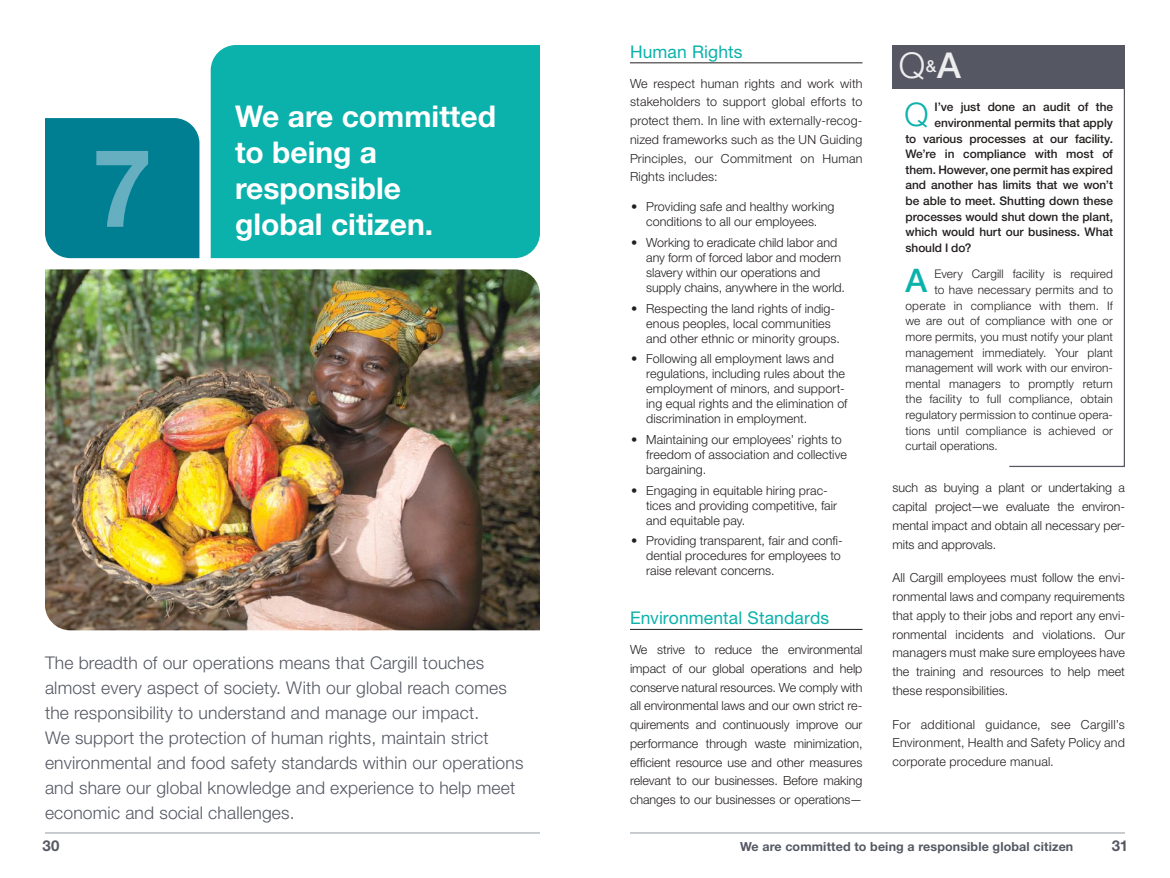
<style>
.page{position:relative;width:1170px;height:878px;background:#fff}
.page>*{position:absolute;margin:0;border:0;box-sizing:border-box;transform-origin:0 0}
.t1{font:700 108.25px "Helvetica Neue LT Std";color:#6db3c5}
.t2{font:300 35.62px "Helvetica Neue LT Std";color:#fff}
.t3{font:300 32.5px "Helvetica Neue LT Std";color:#0bb1ab}
.t4{font:500 32.5px "Helvetica Neue LT Std";color:#0bb1ab}
.t5{font:700 30px/36px "Helvetica Neue LT Std";color:#fff}
.t6{font:300 17.5px/25px "Helvetica Neue LT Std";letter-spacing:.01em;color:#555863}
.t7{font:17.5px "Helvetica Neue LT Std";letter-spacing:.005em;color:#0bb1ab}
.t8{font:700 15px "Helvetica Neue LT Std";color:#555863}
.t9{font:300 12.5px/18.8px "Helvetica Neue LT Std";letter-spacing:.005em;color:#241f1f}
.t10{font:700 12.5px "Helvetica Neue LT Std";letter-spacing:.01em;color:#555863}
.t11{font:300 11.88px "Helvetica Neue LT Std";letter-spacing:.01em;color:#241f1f}
.t12{font:500 11.88px "Helvetica Neue LT Std";letter-spacing:-.005em;color:#241f1f}
.s1{font-weight:500}
</style>
<div class="page">
<hr style="left:45px;top:832px;width:495px;height:1px;background:#959ba4">
<hr style="left:630px;top:832px;width:495px;height:1px;background:#959ba4">
<hr style="left:630px;top:62px;width:232px;height:1px;background:#241f1f">
<hr style="left:630px;top:629px;width:232px;height:1px;background:#241f1f">
<div style="left:211px;top:45px;width:329px;height:213px;background:#0bb1ab"></div>
<div style="left:45px;top:118px;width:154px;height:140px;background:#007f93"></div>
<img style="left:45px;top:269px;width:495px;height:361px">
<div style="left:892px;top:45px;width:233px;height:43px;background:#555863"></div>
<svg style="left:1008px;top:88px;width:117px;height:379px"></svg>
<h1 class="t1" style="left:92px;top:121px;width:62px">7</h1>
<h3 class="t5" style="left:235px;top:97px;width:263px">We are committed to being a responsible global citizen.</h3>
<p class="t6" style="left:45px;top:649px;width:480px">The breadth of our operations means that Cargill touches almost every aspect of society. With our global reach comes the responsibility to understand and manage our impact.<br>We support the protection of human rights, maintain strict environmental and food safety standards within our operations and share our global knowledge and experience to help meet economic and social challenges.</p>
<h3 class="t7" style="left:630px;top:41px;width:114px">Human Rights</h3>
<p class="t9" style="left:630px;top:73px;width:234px;text-align:justify">We respect human rights and work with stakeholders to support global efforts to protect them. In line with externally-recog&shy;nized frameworks such as the UN Guiding Principles, our Commitment on Human Rights includes:</p>
<p class="t9" style="left:631px;top:199px;width:205px;line-height:15px;text-align:center">• Providing safe and healthy working conditions to all our employees.</p>
<p class="t9" style="left:646px;top:235px;width:200px;line-height:15px;text-indent:-15px">• Working to eradicate child labor and any form of forced labor and modern slavery within our operations and supply chains, anywhere in the world.</p>
<p class="t9" style="left:646px;top:300px;width:195px;line-height:15px;text-indent:-15px">• Respecting the land rights of indig&shy;enous peoples, local communities and other ethnic or minority groups.</p>
<p class="t9" style="left:646px;top:351px;width:203px;line-height:15px;text-indent:-15px">• Following all employment laws and regulations, including rules about the employment of minors, and support&shy;ing equal rights and the elimination of discrimination in employment.</p>
<p class="t9" style="left:646px;top:432px;width:202px;line-height:15px;text-indent:-15px">• Maintaining our employees’ rights to freedom of association and collective bargaining.</p>
<p class="t9" style="left:646px;top:482px;width:192px;line-height:15px;text-indent:-15px">• Engaging in equitable hiring prac&shy;tices and providing competitive, fair and equitable pay.</p>
<p class="t9" style="left:646px;top:533px;width:198px;line-height:15px;text-indent:-15px">• Providing transparent, fair and confi&shy;dential procedures for employees to raise relevant concerns.</p>
<h3 class="t7" style="left:630px;top:607px;width:201px">Environmental Standards</h3>
<p class="t9" style="left:630px;top:640px;width:234px;text-align:justify">We strive to reduce the environmental impact of our global operations and help conserve natural resources. We comply with all environmental laws and our own strict re&shy;quirements and continuously improve our performance through waste minimization, efficient resource use and other measures relevant to our businesses. Before making changes to our businesses or operations—</p>
<h2 class="t2" style="left:898px;top:43px;width:64px">Q<sup>&amp;</sup><span class="s1">A</span></h2>
<p class="t12" style="left:935px;top:100px;width:180px">I’ve just done an audit of the</p>
<p class="t12" style="left:935px;top:116px;width:180px">environmental permits that apply</p>
<p class="t12" style="left:906px;top:131px;width:209px">to various processes at our facility.</p>
<p class="t12" style="left:906px;top:147px;width:209px">We’re in compliance with most of</p>
<p class="t12" style="left:906px;top:162px;width:209px">them. However, one permit has expired</p>
<p class="t12" style="left:906px;top:178px;width:209px">and another has limits that we won’t</p>
<p class="t12" style="left:906px;top:194px;width:209px">be able to meet. Shutting down these</p>
<p class="t12" style="left:906px;top:209px;width:209px">processes would shut down the plant,</p>
<p class="t12" style="left:906px;top:225px;width:209px">which would hurt our business. What</p>
<p class="t12" style="left:906px;top:241px;width:67px">should I do?</p>
<p class="t11" style="left:934px;top:267px;width:180px">Every Cargill facility is required</p>
<p class="t11" style="left:934px;top:282px;width:180px">to have necessary permits and to</p>
<p class="t11" style="left:906px;top:298px;width:209px">operate in compliance with them. If</p>
<p class="t11" style="left:906px;top:314px;width:209px">we are out of compliance with one or</p>
<p class="t11" style="left:906px;top:329px;width:209px">more permits, you must notify your plant</p>
<p class="t11" style="left:906px;top:345px;width:209px">management immediately. Your plant</p>
<p class="t11" style="left:906px;top:360px;width:209px">management will work with our environ-</p>
<p class="t11" style="left:906px;top:376px;width:209px">mental managers to promptly return</p>
<p class="t11" style="left:906px;top:392px;width:209px">the facility to full compliance, obtain</p>
<p class="t11" style="left:906px;top:407px;width:209px">regulatory permission to continue opera-</p>
<p class="t11" style="left:906px;top:423px;width:209px">tions until compliance is achieved or</p>
<p class="t11" style="left:906px;top:439px;width:94px">curtail operations.</p>
<h3 class="t3" style="left:905px;top:94px;width:26px">Q</h3>
<h3 class="t4" style="left:906px;top:261px;width:23px">A</h3>
<p class="t9" style="left:892px;top:478px;width:234px;text-align:justify">such as buying a plant or undertaking a capital project—we evaluate the environ&shy;mental impact and obtain all necessary per&shy;mits and approvals.</p>
<p class="t9" style="left:892px;top:568px;width:234px;text-align:justify">All Cargill employees must follow the envi&shy;ronmental laws and company requirements that apply to their jobs and report any envi&shy;ronmental incidents and violations. Our managers must make sure employees have the training and resources to help meet these responsibilities.</p>
<p class="t9" style="left:892px;top:714px;width:234px;text-align:justify">For additional guidance, see Cargill’s Environment, Health and Safety Policy and corporate procedure manual.</p>
<p class="t8" style="left:42px;top:836px;width:19px">30</p>
<p class="t8" style="left:1112px;top:836px;width:18px">31</p>
<p class="t10" style="left:740px;top:838px;width:335px">We are committed to being a responsible global citizen</p>
</div>
